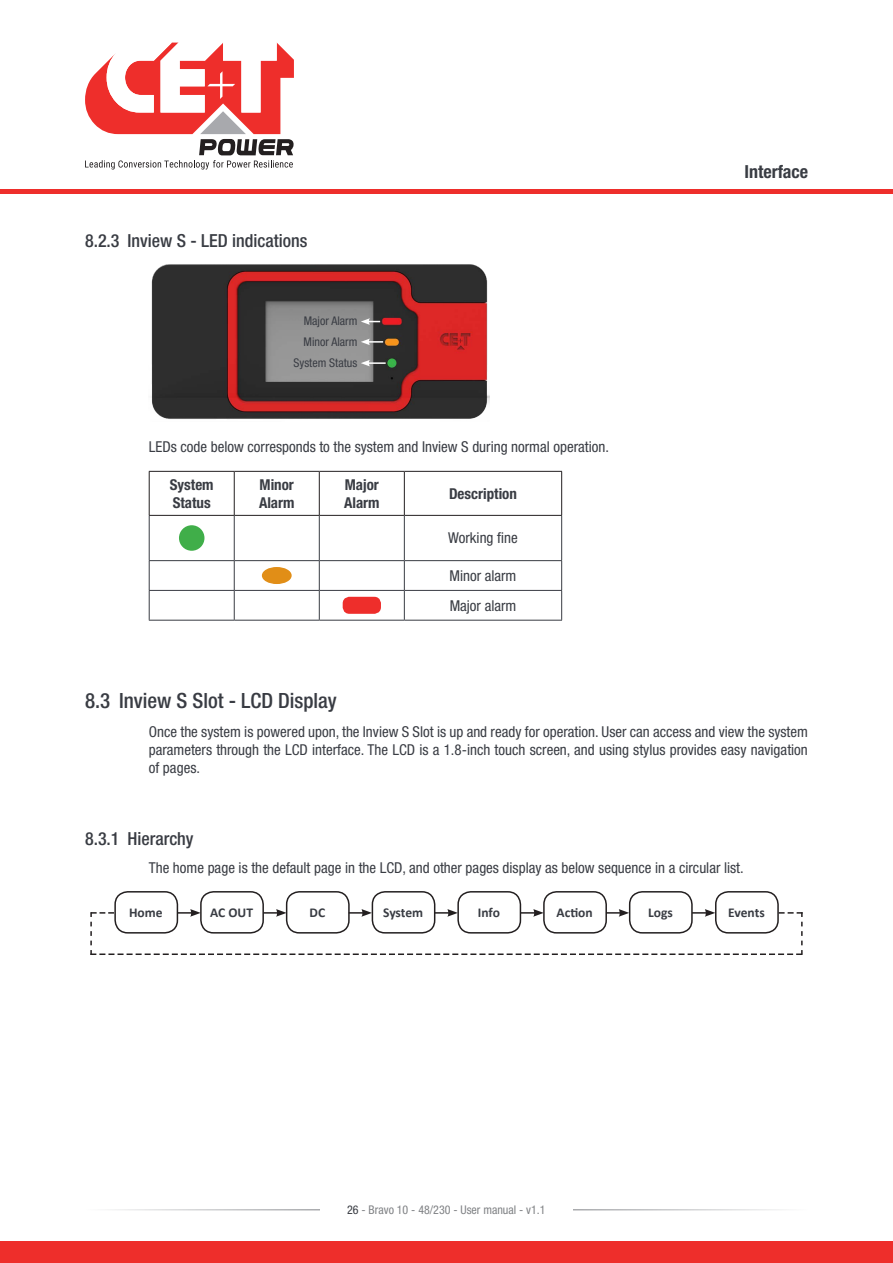
<style>
.page{position:relative;width:893px;height:1263px;background:#fff}
.page>*{position:absolute;margin:0;border:0;box-sizing:border-box;transform-origin:0 0}
.t1{font:500 condensed 21px "Helvetica Neue LT Std";color:#393c43}
.t2{font:500 condensed 18px "Helvetica Neue LT Std";color:#393c43}
.t3{font:700 condensed 18px "Helvetica Neue LT Std";color:#393c43}
.Body_Text{font:condensed 15px/18px "Helvetica Neue LT Std";color:#393c43;text-align:justify}
.Table_Header_Center{font:700 condensed 15px/18px "Helvetica Neue LT Std";color:#393c43}
.Table_data_Center{font:condensed 15px "Helvetica Neue LT Std";color:#393c43}
.t4{font:700 13.5px "Calibri";color:#393c43}
.t5{font:condensed 12px "Helvetica Neue LT Std";color:#808285}
.t6{font:condensed 12px "Helvetica Neue LT Std";color:#393c43}
.s1{color:#393c43}
</style>
<div class="page">
<img style="left:151px;top:264px;width:338px;height:155px">
<svg style="left:361px;top:318px;width:19px;height:7px"></svg>
<svg style="left:361px;top:339px;width:22px;height:6px"></svg>
<svg style="left:361px;top:360px;width:25px;height:6px"></svg>
<hr style="left:234px;top:472px;width:1px;height:43px;background:#231f20">
<hr style="left:319px;top:472px;width:1px;height:43px;background:#231f20">
<hr style="left:404px;top:472px;width:1px;height:43px;background:#231f20">
<hr style="left:234px;top:516px;width:1px;height:44px;background:#393c43">
<hr style="left:319px;top:516px;width:1px;height:44px;background:#393c43">
<hr style="left:149px;top:560px;width:85px;height:1px;background:#393c43">
<hr style="left:234px;top:560px;width:85px;height:1px;background:#393c43">
<hr style="left:319px;top:560px;width:85px;height:1px;background:#393c43">
<hr style="left:404px;top:560px;width:158px;height:1px;background:#393c43">
<hr style="left:149px;top:590px;width:85px;height:1px;background:#393c43">
<hr style="left:234px;top:590px;width:85px;height:1px;background:#393c43">
<svg style="left:234px;top:561px;width:1px;height:59px"></svg>
<hr style="left:319px;top:590px;width:85px;height:1px;background:#393c43">
<svg style="left:319px;top:561px;width:1px;height:59px"></svg>
<hr style="left:404px;top:590px;width:158px;height:1px;background:#393c43">
<hr style="left:149px;top:471px;width:85px;height:1px;background:#231f20">
<hr style="left:149px;top:472px;width:1px;height:43px;background:#231f20">
<hr style="left:234px;top:471px;width:85px;height:1px;background:#231f20">
<hr style="left:319px;top:471px;width:85px;height:1px;background:#231f20">
<hr style="left:404px;top:471px;width:158px;height:1px;background:#231f20">
<hr style="left:561px;top:472px;width:1px;height:43px;background:#231f20">
<hr style="left:149px;top:515px;width:85px;height:1px;background:#231f20">
<hr style="left:234px;top:515px;width:85px;height:1px;background:#231f20">
<hr style="left:319px;top:515px;width:85px;height:1px;background:#231f20">
<hr style="left:404px;top:515px;width:158px;height:1px;background:#231f20">
<hr style="left:149px;top:516px;width:1px;height:44px;background:#393c43">
<svg style="left:149px;top:561px;width:1px;height:59px"></svg>
<hr style="left:149px;top:620px;width:85px;height:1px;background:#393c43">
<hr style="left:234px;top:620px;width:85px;height:1px;background:#393c43">
<hr style="left:319px;top:620px;width:85px;height:1px;background:#393c43">
<hr style="left:404px;top:516px;width:1px;height:44px;background:#393c43">
<hr style="left:561px;top:516px;width:1px;height:44px;background:#393c43">
<svg style="left:404px;top:561px;width:1px;height:59px"></svg>
<svg style="left:561px;top:561px;width:1px;height:59px"></svg>
<hr style="left:404px;top:620px;width:158px;height:1px;background:#393c43">
<div style="left:179px;top:525px;width:25px;height:26px;background:#40ae49;border-radius:50%"></div>
<div style="left:263px;top:568px;width:28px;height:15px;background:#e18e17;border-radius:50%"></div>
<div style="left:262px;top:567px;width:30px;height:17px;border:2px solid #e18e17;border-radius:50%"></div>
<div style="left:343px;top:597px;width:37px;height:16px;background:#ee2e2b;border-radius:6px"></div>
<div style="left:343px;top:597px;width:38px;height:17px;border:2px solid #ee2e2b;border-radius:6px"></div>
<div style="left:372px;top:891px;width:63px;height:42px;border:2px solid #231f20;border-radius:13px"></div>
<div style="left:114px;top:891px;width:64px;height:42px;border:2px solid #231f20;border-radius:13px"></div>
<div style="left:457px;top:891px;width:64px;height:42px;border:2px solid #231f20;border-radius:13px"></div>
<div style="left:200px;top:891px;width:64px;height:42px;border:2px solid #231f20;border-radius:13px"></div>
<div style="left:629px;top:891px;width:64px;height:42px;border:2px solid #231f20;border-radius:13px"></div>
<div style="left:715px;top:891px;width:64px;height:42px;border:2px solid #231f20;border-radius:13px"></div>
<div style="left:543px;top:891px;width:64px;height:42px;border:2px solid #231f20;border-radius:13px"></div>
<div style="left:286px;top:891px;width:64px;height:42px;border:2px solid #231f20;border-radius:13px"></div>
<svg style="left:90px;top:909px;width:713px;height:46px"></svg>
<hr style="left:85px;top:1209px;width:723px;height:1px;background:#393c43">
<div style="left:320px;top:1199px;width:253px;height:21px;background:#fff"></div>
<div style="left:0;top:1242px;width:893px;height:21px;background:#ee2e2b"></div>
<svg style="left:85px;top:43px;width:209px;height:127px"></svg>
<hr style="left:0;top:189px;width:893px;height:4px;background:#ee2e2b">
<p class="t2" style="left:85px;top:230px;width:224px">8.2.3 Inview S - LED indications</p>
<p class="t6" style="left:304px;top:314px;width:55px">Major Alarm</p>
<p class="t6" style="left:304px;top:335px;width:55px">Minor Alarm</p>
<p class="t6" style="left:294px;top:355px;width:65px">System Status</p>
<p class="Body_Text" style="left:149px;top:437px;width:462px">LEDs code below corresponds to the system and Inview S during normal operation.</p>
<p class="Table_Header_Center" style="left:170px;top:475px;width:45px">System<br>Status</p>
<p class="Table_Header_Center" style="left:259px;top:475px;width:37px">Minor<br>Alarm</p>
<p class="Table_Header_Center" style="left:344px;top:475px;width:37px">Major<br>Alarm</p>
<p class="Table_Header_Center" style="left:449px;top:484px;width:69px">Description</p>
<p class="Table_data_Center" style="left:448px;top:529px;width:71px">Working fine</p>
<p class="Table_data_Center" style="left:450px;top:567px;width:68px">Minor alarm</p>
<p class="Table_data_Center" style="left:450px;top:597px;width:68px">Major alarm</p>
<p class="t3" style="left:744px;top:161px;width:65px">Interface</p>
<p class="t1" style="left:85px;top:688px;width:253px">8.3 Inview S Slot - LCD Display</p>
<p class="Body_Text" style="left:149px;top:723px;width:661px">Once the system is powered upon, the Inview S Slot is up and ready for operation. User can access and view the system parameters through the LCD interface. The LCD is a 1.8-inch touch screen, and using stylus provides easy navigation of pages.</p>
<p class="t2" style="left:85px;top:827px;width:110px">8.3.1 Hierarchy</p>
<p class="Body_Text" style="left:149px;top:859px;width:596px">The home page is the default page in the LCD, and other pages display as below sequence in a circular list.</p>
<p class="t4" style="left:129px;top:903px;width:35px">Home</p>
<p class="t4" style="left:210px;top:903px;width:44px">AC OUT</p>
<p class="t4" style="left:310px;top:903px;width:17px">DC</p>
<p class="t4" style="left:383px;top:903px;width:42px">System</p>
<p class="t4" style="left:478px;top:903px;width:24px">Info</p>
<p class="t4" style="left:557px;top:903px;width:38px">Action</p>
<p class="t4" style="left:648px;top:903px;width:26px">Logs</p>
<p class="t4" style="left:728px;top:903px;width:38px">Events</p>
<p class="t5" style="left:347px;top:1203px;width:200px"><span class="s1">26</span> - Bravo 10 - 48/230 - User manual - v1.1</p>
</div>
